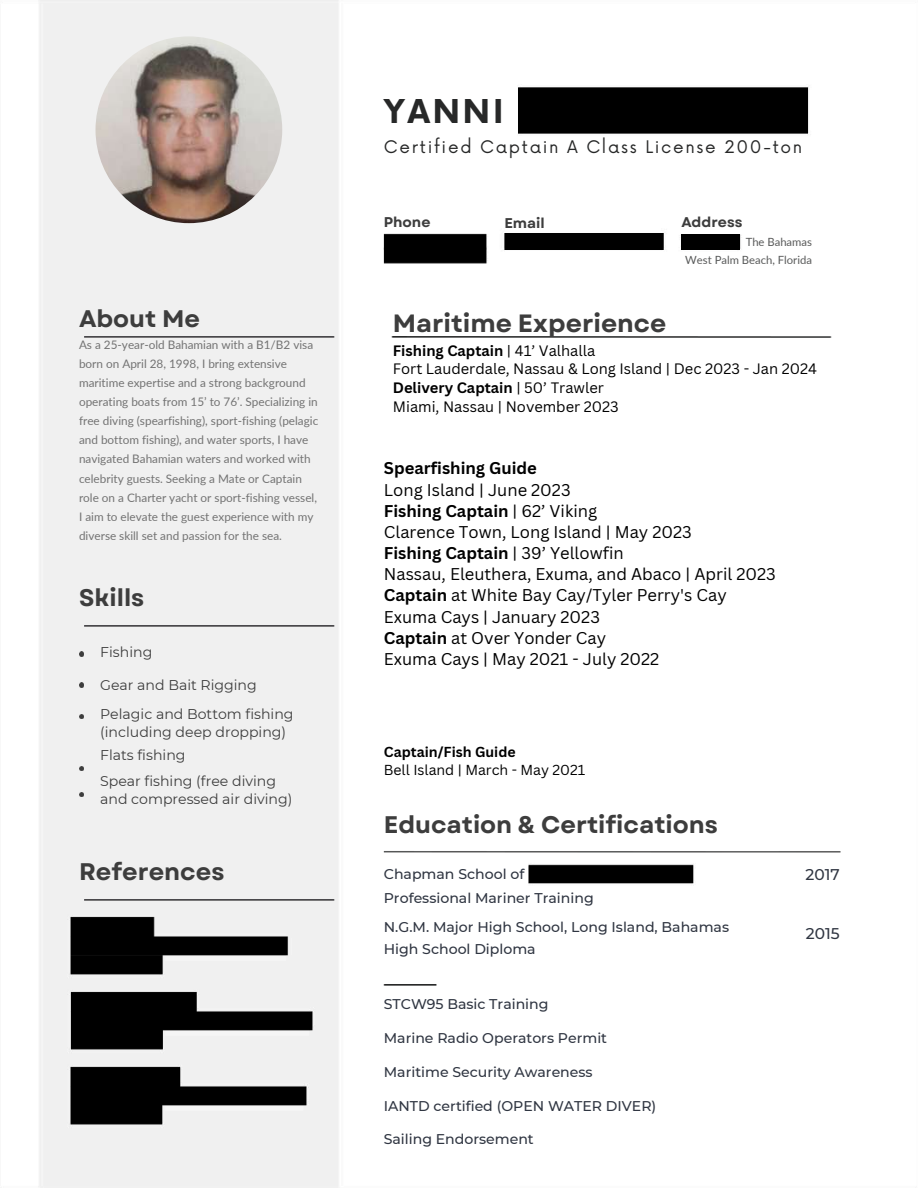
<style>
.page{position:relative;width:918px;height:1188px;background:#fff}
.page>*{position:absolute;margin:0;border:0;box-sizing:border-box;transform-origin:0 0}
.t1{font:700 31.95px "Now";letter-spacing:.09em;color:#272828}
.t2{font:700 25.05px "Garet";color:#3d3d3d}
.t3{font:700 24px "Garet";color:#3d3d3d}
.t4{font:16.95px "Now";letter-spacing:.1em;color:#272828}
.t5{font:16.65px/21.1px "Canva Sans";color:#000}
.t6{font:700 16.65px "Canva Sans";color:#000}
.t7{font:500 15.45px "Montserrat";color:#303642}
.t8{font:14.7px/18.8px "Canva Sans";color:#000}
.t9{font:500 14.1px/23.7px "Montserrat";color:#303642}
.t10{font:14.1px/29.2px "Montserrat";color:#3d3d3d}
.t11{font:14.1px "Canva Sans";color:#000}
.t12{font:700 14.1px "Garet";color:#3d3d3d}
.t13{font:700 14.1px "Canva Sans";color:#000}
.t14{font:11.7px/19.2px "Lato";color:#737373}
.t15{font:11.25px/18px "Lato";color:#595a5a;text-align:right}
.s1{font-weight:700}
</style>
<div class="page">
<img style="left:38px;top:0;width:794px;height:1188px">
<img style="left:96px;top:36px;width:186px;height:187px;border-radius:50%">
<img style="left:64px;top:984px;width:255px;height:72px">
<img style="left:64px;top:1059px;width:249px;height:72px">
<img style="left:64px;top:909px;width:230px;height:72px">
<img style="left:79px;top:336px;width:260px;height:1px">
<img style="left:79px;top:625px;width:260px;height:2px">
<img style="left:79px;top:899px;width:260px;height:1px">
<svg style="left:79px;top:652px;width:5px;height:4px"></svg>
<svg style="left:79px;top:683px;width:5px;height:4px"></svg>
<svg style="left:79px;top:714px;width:5px;height:5px"></svg>
<svg style="left:79px;top:766px;width:5px;height:5px"></svg>
<svg style="left:79px;top:792px;width:5px;height:5px"></svg>
<img style="left:376px;top:227px;width:117px;height:44px">
<img style="left:384px;top:985px;width:53px;height:1px">
<div style="left:504px;top:234px;width:159px;height:15px;background:#000"></div>
<img style="left:384px;top:336px;width:448px;height:1px">
<div style="left:519px;top:88px;width:289px;height:46px;background:#000"></div>
<img style="left:376px;top:844px;width:465px;height:47px">
<img style="left:681px;top:234px;width:59px;height:16px">
<h3 class="t3" style="left:79px;top:302px;width:122px">About Me</h3>
<p class="t14" style="left:79px;top:335px;width:241px">As a 25-year-old Bahamian with a B1/B2 visa born on April 28, 1998, I bring extensive maritime expertise and a strong background operating boats from 15’ to 76’. Specializing in free diving (spearfishing), sport-fishing (pelagic and bottom fishing), and water sports, I have navigated Bahamian waters and worked with celebrity guests. Seeking a Mate or Captain role on a Charter yacht or sport-fishing vessel, I aim to elevate the guest experience with my diverse skill set and passion for the sea.</p>
<h3 class="t3" style="left:79px;top:580px;width:67px">Skills</h3>
<p class="t10" style="left:100px;top:637px;width:54px">Fishing</p>
<p class="t10" style="left:100px;top:670px;width:195px">Gear and Bait Rigging<br>Pelagic and Bottom fishing</p>
<p class="t10" style="left:100px;top:720px;width:188px;line-height:23.7px">(including deep dropping)<br>Flats fishing</p>
<p class="t10" style="left:100px;top:772px;width:194px;line-height:18px">Spear fishing (free diving and compressed air diving)</p>
<h3 class="t3" style="left:79px;top:854px;width:147px">References</h3>
<h1 class="t1" style="left:384px;top:95px;width:121px">YANNI</h1>
<h3 class="t4" style="left:384px;top:137px;width:420px">Certified Captain A Class License 200-ton</h3>
<p class="t12" style="left:384px;top:212px;width:48px">Phone</p>
<p class="t12" style="left:504px;top:213px;width:42px">Email</p>
<p class="t12" style="left:681px;top:212px;width:63px">Address</p>
<p class="t15" style="left:685px;top:232px;width:128px">The Bahamas<br>West Palm Beach, Florida</p>
<h2 class="t2" style="left:393px;top:305px;width:275px">Maritime Experience</h2>
<p class="t8" style="left:393px;top:340px;width:426px"><span class="s1">Fishing Captain</span> | 41’ Valhalla<br>Fort Lauderdale, Nassau &amp; Long Island | Dec 2023 - Jan 2024<br><span class="s1">Delivery Captain</span> | 50’ Trawler<br>Miami, Nassau | November 2023</p>
<h3 class="t6" style="left:384px;top:457px;width:155px">Spearfishing Guide</h3>
<p class="t5" style="left:384px;top:479px;width:393px">Long Island | June 2023<br><span class="s1">Fishing Captain</span> | 62’ Viking<br>Clarence Town, Long Island | May 2023<br><span class="s1">Fishing Captain</span> | 39’ Yellowfin<br>Nassau, Eleuthera, Exuma, and Abaco | April 2023<br><span class="s1">Captain</span> at White Bay Cay/Tyler Perry's Cay<br>Exuma Cays | January 2023<br><span class="s1">Captain</span> at Over Yonder Cay<br>Exuma Cays | May 2021 - July 2022</p>
<p class="t13" style="left:384px;top:742px;width:133px">Captain/Fish Guide</p>
<p class="t11" style="left:384px;top:760px;width:203px">Bell Island | March - May 2021</p>
<h3 class="t3" style="left:384px;top:807px;width:336px">Education &amp; Certifications</h3>
<p class="t9" style="left:384px;top:862px;width:211px">Chapman School of<br>Professional Mariner Training</p>
<p class="t9" style="left:384px;top:915px;width:347px;line-height:22.5px">N.G.M. Major High School, Long Island, Bahamas<br>High School Diploma</p>
<p class="t9" style="left:384px;top:993px;width:166px">STCW95 Basic Training</p>
<p class="t9" style="left:384px;top:1026px;width:225px">Marine Radio Operators Permit</p>
<p class="t9" style="left:384px;top:1060px;width:210px">Maritime Security Awareness</p>
<p class="t9" style="left:384px;top:1094px;width:274px">IANTD certified (OPEN WATER DIVER)</p>
<p class="t9" style="left:384px;top:1128px;width:151px">Sailing Endorsement</p>
<h3 class="t7" style="left:806px;top:865px;width:36px">2017</h3>
<h3 class="t7" style="left:806px;top:924px;width:35px">2015</h3>
</div>
